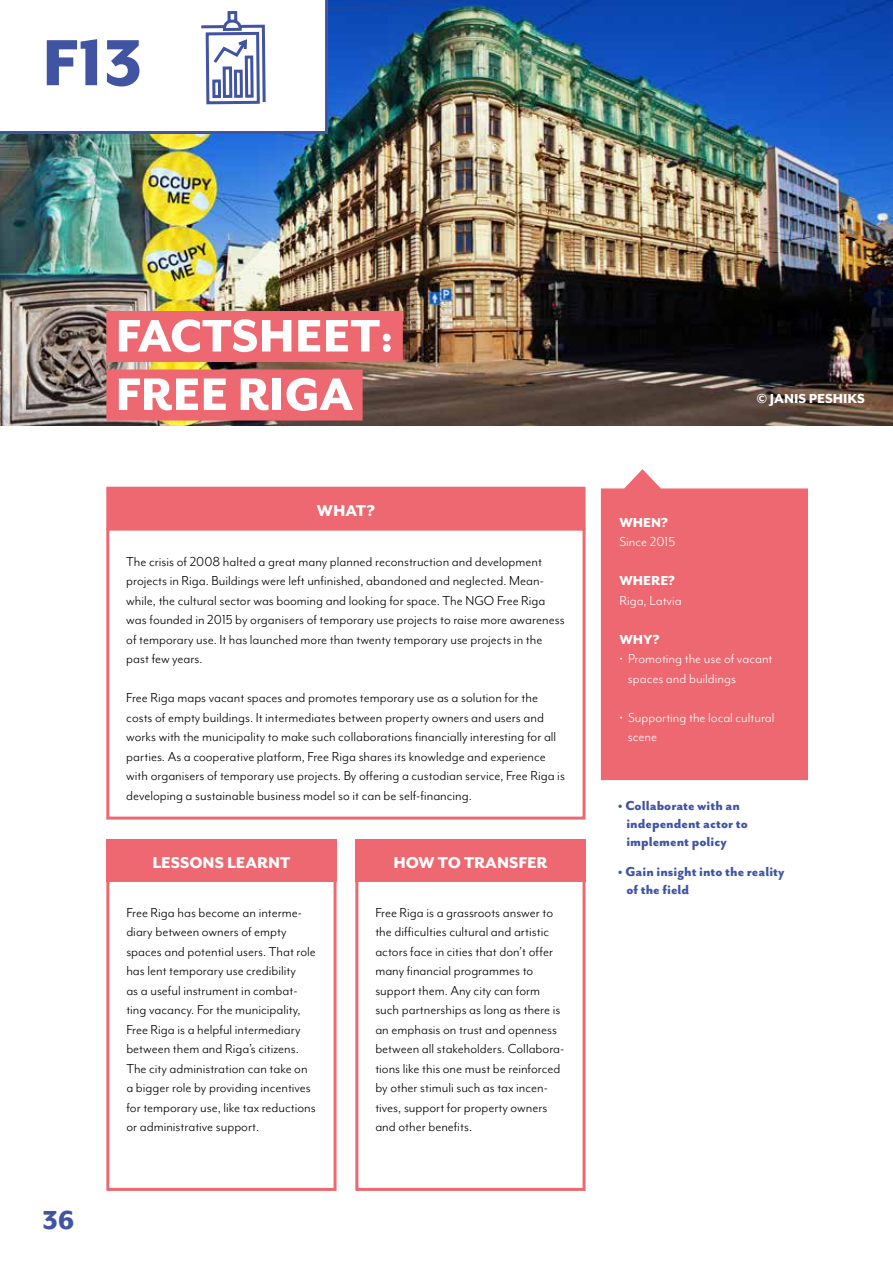
<style>
.page{position:relative;width:893px;height:1263px;background:#fff}
.page>*{position:absolute;margin:0;border:0;box-sizing:border-box;transform-origin:0 0}
.t1{font:800 75px "Mr Eaves San OT";color:#4154a1}
.t2{font:800 52.5px/58.5px "Mr Eaves San OT";color:#fff}
.t3{font:800 30px "Mr Eaves Mod OT";color:#4154a1}
.t4{font:800 18px "Mr Eaves San OT";color:#fff}
.t5{font:15px/19.5px "Mr Eaves Mod OT";color:#000}
.t6{font:15px/19.5px "Mr Eaves Mod OT";color:#fff}
.t7{font:800 15px/18px "Mr Eaves San OT";color:#4154a1}
.t8{font:800 15px "Mr Eaves San OT";color:#fff}
</style>
<div class="page">
<img style="left:0;top:0;width:893px;height:425px">
<div style="left:106px;top:528px;width:480px;height:292px;border:3px solid #ed6870"></div>
<svg style="left:106px;top:881px;width:231px;height:310px"></svg>
<svg style="left:355px;top:881px;width:231px;height:310px"></svg>
<div style="left:106px;top:838px;width:231px;height:43px;background:#ed6870"></div>
<div style="left:355px;top:838px;width:231px;height:43px;background:#ed6870"></div>
<div style="left:108px;top:488px;width:476px;height:40px;background:#ed6870"></div>
<div style="left:106px;top:487px;width:480px;height:42px;border:3px solid #ed6870"></div>
<div style="left:106px;top:311px;width:297px;height:51px;background:#ed6870"></div>
<div style="left:106px;top:369px;width:257px;height:51px;background:#ed6870"></div>
<div style="left:602px;top:489px;width:205px;height:290px;background:#ed6870"></div>
<div style="left:601px;top:488px;width:207px;height:292px;border:2px solid #ed6870"></div>
<svg style="left:623px;top:469px;width:39px;height:22px"></svg>
<svg style="left:0;top:0;width:328px;height:134px"></svg>
<h1 class="t1" style="left:42px;top:22px;width:102px">F13</h1>
<h3 class="t3" style="left:43px;top:1203px;width:34px">36</h3>
<h2 class="t2" style="left:115px;top:307px;width:280px">FACTSHEET:<br>FREE RIGA</h2>
<p class="t4" style="left:317px;top:500px;width:60px">WHAT?</p>
<p class="t5" style="left:126px;top:551px;width:440px">The crisis of 2008 halted a great many planned reconstruction and development projects in Riga. Buildings were left unfinished, abandoned and neglected. Mean&shy;while, the cultural sector was booming and looking for space. The NGO Free Riga was founded in 2015 by organisers of temporary use projects to raise more awareness of temporary use. It has launched more than twenty temporary use projects in the past few years.</p>
<p class="t5" style="left:126px;top:688px;width:440px">Free Riga maps vacant spaces and promotes temporary use as a solution for the costs of empty buildings. It intermediates between property owners and users and works with the municipality to make such collaborations financially interesting for all parties. As a cooperative platform, Free Riga shares its knowledge and experience with organisers of temporary use projects. By offering a custodian service, Free Riga is developing a sustainable business model so it can be self-financing.</p>
<p class="t4" style="left:152px;top:852px;width:140px">LESSONS LEARNT</p>
<p class="t4" style="left:393px;top:852px;width:156px">HOW TO TRANSFER</p>
<p class="t5" style="left:126px;top:902px;width:191px">Free Riga has become an interme&shy;diary between owners of empty spaces and potential users. That role has lent temporary use credibility<br>as a useful instrument in combat&shy;ting vacancy. For the municipality, Free Riga is a helpful intermediary between them and Riga’s citizens.<br>The city administration can take on a bigger role by providing incentives for temporary use, like tax reductions or administrative support.</p>
<p class="t5" style="left:375px;top:902px;width:191px">Free Riga is a grassroots answer to the difficulties cultural and artistic actors face in cities that don’t offer many financial programmes to support them. Any city can form such partnerships as long as there is an emphasis on trust and openness between all stakeholders. Collabora&shy;tions like this one must be reinforced by other stimuli such as tax incen&shy;tives, support for property owners and other benefits.</p>
<p class="t8" style="left:757px;top:390px;width:109px">© JANIS PESHIKS</p>
<p class="t8" style="left:619px;top:514px;width:50px">WHEN?</p>
<p class="t6" style="left:619px;top:532px;width:57px">Since 2015</p>
<p class="t8" style="left:619px;top:572px;width:57px">WHERE?</p>
<p class="t6" style="left:619px;top:590px;width:64px">Riga, Latvia</p>
<p class="t8" style="left:619px;top:631px;width:42px">WHY?</p>
<p class="t6" style="left:628px;top:649px;width:146px;text-indent:-9px">• Promoting the use of vacant spaces and buildings</p>
<p class="t6" style="left:628px;top:707px;width:148px;text-indent:-9px">• Supporting the local cultural scene</p>
<p class="t7" style="left:626px;top:796px;width:123px;text-indent:-9px">• Collaborate with an independent actor to implement policy</p>
<p class="t7" style="left:626px;top:863px;width:160px;text-indent:-9px">• Gain insight into the reality of the field</p>
</div>
